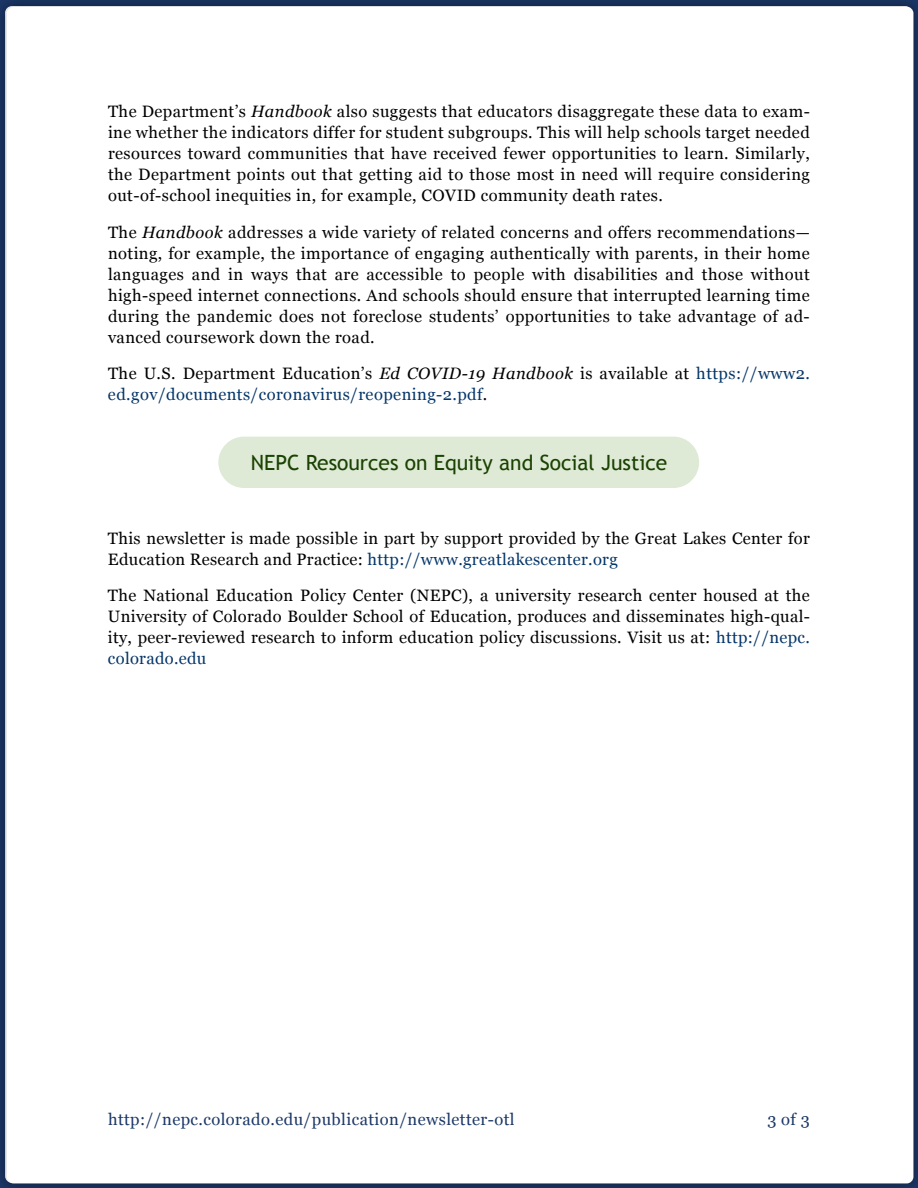
<style>
.page{position:relative;width:918px;height:1188px;background:#fff}
.page>*{position:absolute;margin:0;border:0;box-sizing:border-box;transform-origin:0 0}
.t1{font:21px "Trebuchet MS";color:#1a4201}
.t2{font:16.5px/21px "Georgia";letter-spacing:.02em;color:#000;text-align:justify}
.t3{font:16.5px/21px "Georgia";letter-spacing:.025em;color:#053669}
.t4{font:16.5px "Georgia";letter-spacing:.025em;color:#1c3868}
.s1{font-style:italic}
.s2{color:#000}
.s3{font-style:italic;color:#000}
.s4{color:#053669}
</style>
<div class="page">
<div style="left:0;top:0;width:918px;height:1188px;background:#000;opacity:.25"></div>
<div style="left:7px;top:7px;width:906px;height:1176px;background:#fff;border-radius:7px"></div>
<div style="left:218px;top:437px;width:481px;height:51px;background:#deead5;border-radius:26px"></div>
<p class="t2" style="left:108px;top:101px;width:703px">The Department’s <span class="s1">Handbook</span> also suggests that educators disaggregate these data to exam&shy;ine whether the indicators differ for student subgroups. This will help schools target needed resources toward communities that have received fewer opportunities to learn. Similarly, the Department points out that getting aid to those most in need will require considering out-of-school inequities in, for example, COVID community death rates.</p>
<p class="t2" style="left:108px;top:221px;width:703px">The <span class="s1">Handbook</span> addresses a wide variety of related concerns and offers recommendations— noting, for example, the importance of engaging authentically with parents, in their home languages and in ways that are accessible to people with disabilities and those without high-speed internet connections. And schools should ensure that interrupted learning time during the pandemic does not foreclose students’ opportunities to take advantage of ad&shy;vanced coursework down the road.</p>
<p class="t3" style="left:108px;top:362px;width:704px"><span class="s2">The U.S. Department Education’s</span> <span class="s3">Ed COVID-19 Handbook</span> <span class="s2">is available at</span> https://www2. ed.gov/documents/coronavirus/reopening-2.pdf<span class="s2">.</span></p>
<p class="t1" style="left:251px;top:450px;width:418px">NEPC Resources on Equity and Social Justice</p>
<p class="t2" style="left:108px;top:527px;width:703px">This newsletter is made possible in part by support provided by the Great Lakes Center for<br>Education Research and Practice: <span class="s4">http://www.greatlakescenter.org</span></p>
<p class="t2" style="left:108px;top:584px;width:703px">The National Education Policy Center (NEPC), a university research center housed at the University of Colorado Boulder School of Education, produces and disseminates high-qual&shy;ity, peer-reviewed research to inform education policy discussions. Visit us at: <span class="s4">http://nepc. colorado.edu</span></p>
<p class="t4" style="left:108px;top:1107px;width:408px">http://nepc.colorado.edu/publication/newsletter-otl</p>
<p class="t4" style="left:767px;top:1107px;width:44px">3 of 3</p>
</div>
